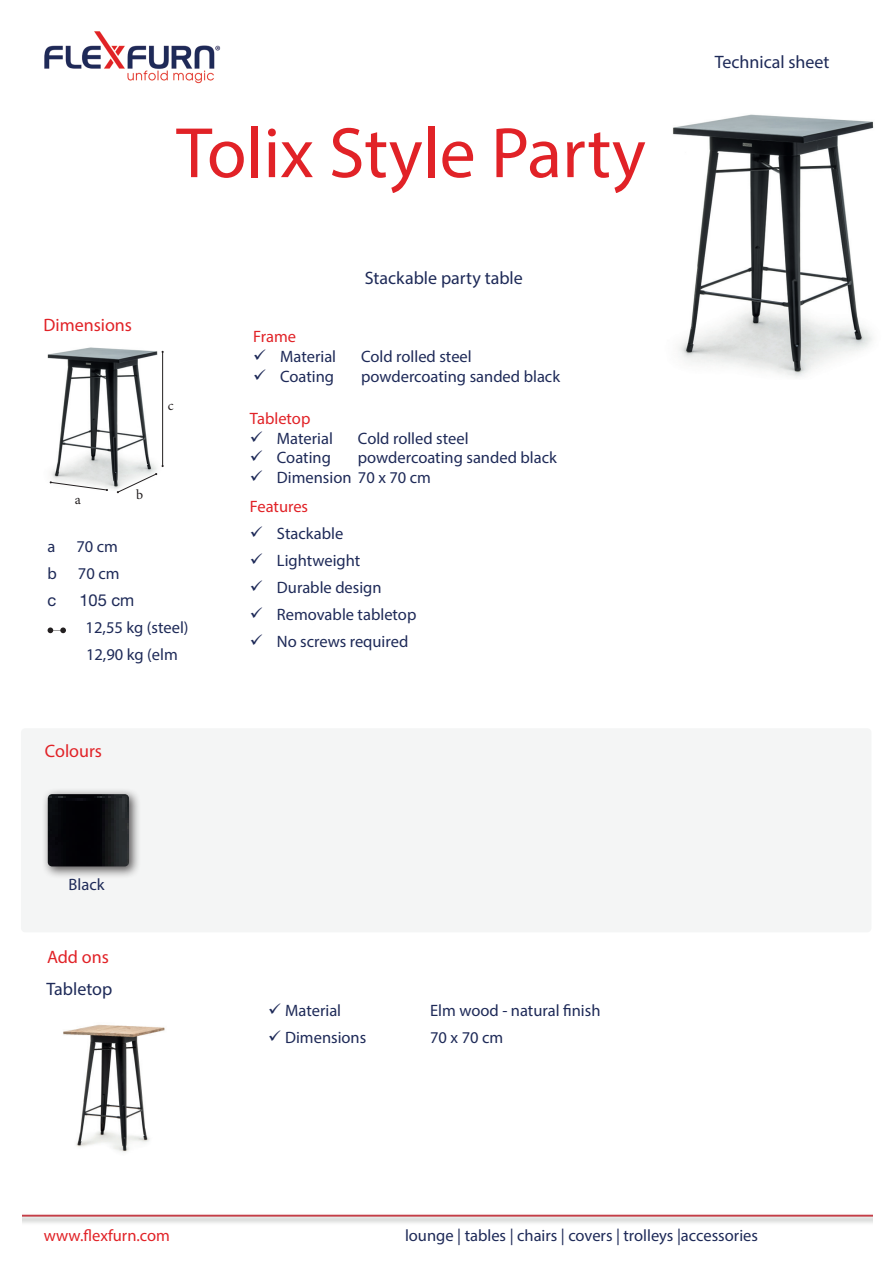
<style>
.page{position:relative;width:893px;height:1263px;background:#fff}
.page>*{position:absolute;margin:0;border:0;box-sizing:border-box;transform-origin:0 0}
.t1{font:72px "Myriad Pro";color:#e12227}
.t2{font:18px "Myriad Pro";color:#1e2a58}
.t3{font:18px "Myriad Pro";color:#e12227}
.t4{font:16.5px/27px "Myriad Pro";color:#1e2a58}
.t5{font:16.5px "Myriad Pro";color:#e12227}
.t6{font:16.5px "Helvetica Neue LT Std";color:#1e2a58}
.t7{font:13.95px "Minion Pro";color:#231f20}
</style>
<div class="page">
<div style="left:21px;top:728px;width:850px;height:204px;background:#f4f5f5;border-radius:4px"></div>
<img style="left:22px;top:1214px;width:850px;height:9px">
<img style="left:63px;top:1024px;width:102px;height:129px">
<img style="left:673px;top:114px;width:201px;height:264px">
<img style="left:47px;top:347px;width:117px;height:143px">
<img style="left:44px;top:31px;width:177px;height:53px">
<svg style="left:48px;top:627px;width:18px;height:6px"></svg>
<hr style="left:162px;top:352px;width:1px;height:114px;background:#231f20">
<svg style="left:50px;top:481px;width:58px;height:10px"></svg>
<div style="left:42px;top:788px;width:99px;height:91px;background:#231f20;opacity:.75"></div>
<img style="left:48px;top:794px;width:81px;height:72px">
<svg style="left:117px;top:473px;width:40px;height:20px"></svg>
<h1 class="t1" style="left:176px;top:109px;width:471px">Tolix Style Party</h1>
<p class="t3" style="left:44px;top:314px;width:90px">Dimensions</p>
<p class="t7" style="left:168px;top:396px;width:7px">c</p>
<p class="t7" style="left:75px;top:490px;width:8px">a</p>
<p class="t7" style="left:136px;top:485px;width:9px">b</p>
<p class="t4" style="left:48px;top:533px;width:9px">a</p>
<p class="t4" style="left:76px;top:533px;width:43px">70 cm</p>
<p class="t4" style="left:48px;top:560px;width:11px">b</p>
<p class="t4" style="left:78px;top:560px;width:43px">70 cm</p>
<p class="t6" style="left:48px;top:590px;width:10px">c</p>
<p class="t6" style="left:79px;top:590px;width:57px">105 cm</p>
<p class="t4" style="left:86px;top:614px;width:104px">12,55 kg (steel)<br>12,90 kg (elm</p>
<p class="t3" style="left:45px;top:740px;width:59px">Colours</p>
<p class="t4" style="left:69px;top:871px;width:37px">Black</p>
<p class="t3" style="left:47px;top:946px;width:63px">Add ons</p>
<p class="t2" style="left:46px;top:977px;width:67px">Tabletop</p>
<p class="t2" style="left:365px;top:267px;width:160px">Stackable party table</p>
<p class="t5" style="left:253px;top:327px;width:44px">Frame</p>
<p class="t4" style="left:280px;top:343px;width:58px">Material</p>
<p class="t4" style="left:361px;top:343px;width:112px">Cold rolled steel</p>
<p class="t4" style="left:280px;top:363px;width:56px">Coating</p>
<p class="t4" style="left:361px;top:363px;width:200px">powdercoating sanded black</p>
<p class="t5" style="left:250px;top:408px;width:62px">Tabletop</p>
<p class="t4" style="left:277px;top:424px;width:58px">Material</p>
<p class="t4" style="left:358px;top:424px;width:112px">Cold rolled steel</p>
<p class="t4" style="left:277px;top:444px;width:56px">Coating</p>
<p class="t4" style="left:277px;top:448px;width:281px;line-height:19.8px;text-indent:81px">powdercoating sanded black<br>Dimension 70 x 70 cm</p>
<p class="t5" style="left:250px;top:496px;width:60px">Features</p>
<p class="t4" style="left:277px;top:519px;width:141px">Stackable<br>Lightweight<br>Durable design<br>Removable tabletop<br>No screws required</p>
<p class="t4" style="left:285px;top:997px;width:58px">Material</p>
<p class="t4" style="left:430px;top:997px;width:172px">Elm wood - natural finish</p>
<p class="t4" style="left:285px;top:1024px;width:83px">Dimensions</p>
<p class="t4" style="left:430px;top:1024px;width:75px">70 x 70 cm</p>
<p class="t2" style="left:715px;top:51px;width:115px">technical sheet</p>
<p class="t2" style="left:715px;top:51px;width:10px">T</p>
<p class="t5" style="left:44px;top:1225px;width:128px">www.flexfurn.com</p>
<p class="t4" style="left:405px;top:1222px;width:354px">lounge | tables | chairs | covers | trolleys |accessories</p>
</div>
